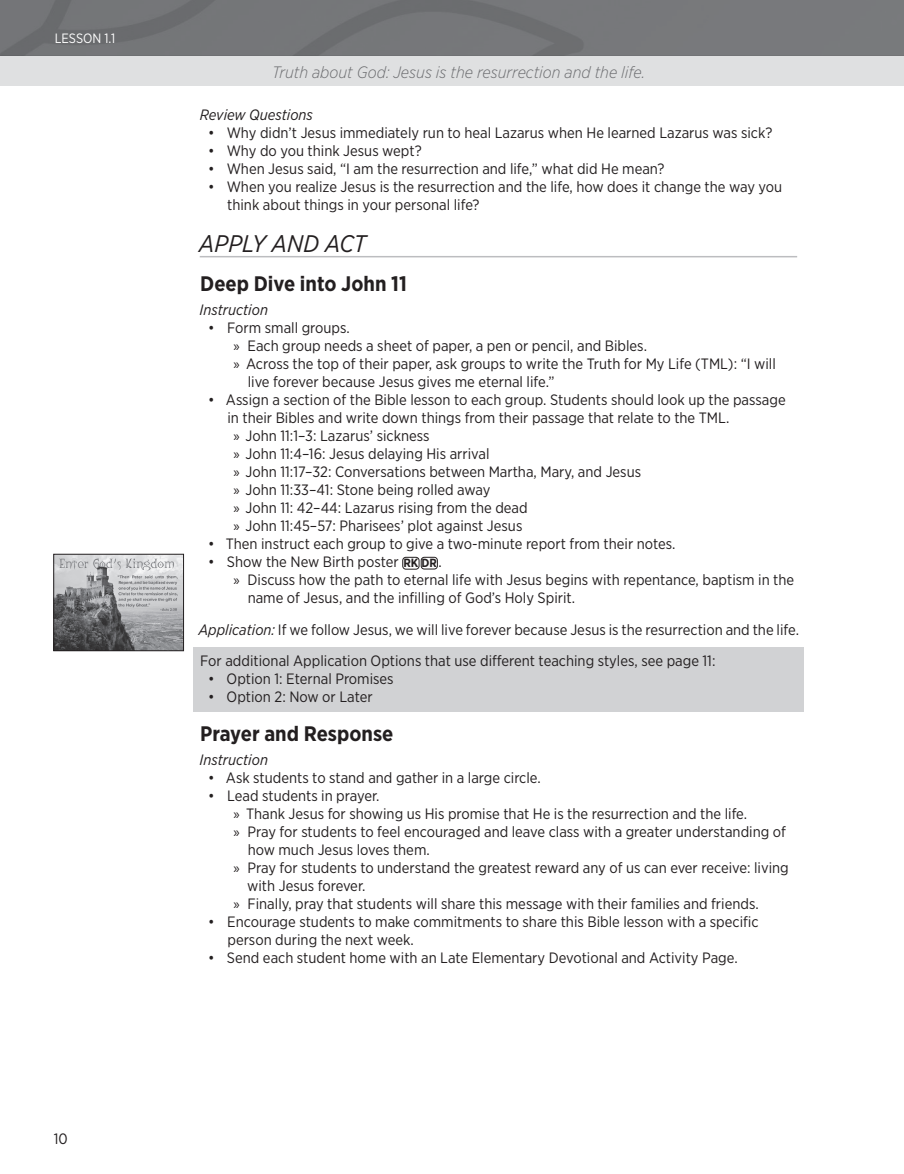
<style>
.page{position:relative;width:904px;height:1174px;background:#fff}
.page>*{position:absolute;margin:0;border:0;box-sizing:border-box;transform-origin:0 0}
.t1{font:italic 24px "Gotham Narrow";color:#231f20}
.t2{font:700 21px "Gotham Narrow";color:#231f20}
.t3{font:italic 300 16.5px "Gotham Narrow";color:#6c6d70}
.t4{font:15px/18px "Gotham Narrow";color:#231f20}
.t5{font:italic 15px "Gotham Narrow";color:#231f20}
.t6{font:13.5px "Gotham Narrow";color:#fff}
.s1{font-family:"Myriad Pro"}
.s2{font-weight:700;font-size:12px}
.s3{font-weight:700;font-size:11.85px}
.s4{font-style:italic}
</style>
<div class="page">
<hr style="left:200px;top:256px;width:597px;height:1px;background:#bcbdc0">
<div style="left:193px;top:648px;width:611px;height:28px;background:#d1d2d4"></div>
<div style="left:193px;top:666px;width:611px;height:28px;background:#d1d2d4"></div>
<div style="left:193px;top:684px;width:611px;height:28px;background:#d1d2d4"></div>
<div style="left:403px;top:557px;width:16px;height:12px;border:1px solid #231f20;border-radius:3px"></div>
<div style="left:421px;top:557px;width:17px;height:12px;border:1px solid #231f20;border-radius:3px"></div>
<img style="left:56px;top:556px;width:126px;height:93px">
<div style="left:54px;top:554px;width:130px;height:97px;border:1px solid #231f20"></div>
<div style="left:0;top:56px;width:904px;height:30px;background:#dfe0e1"></div>
<img style="left:0;top:0;width:904px;height:56px">
<p class="t6" style="left:55px;top:30px;width:16px">Lesson</p>
<p class="t6" style="left:104px;top:30px;width:12px">1.1</p>
<p class="t4" style="left:54px;top:1130px;width:15px">10</p>
<p class="t3" style="left:272px;top:62px;width:374px">Truth about God: Jesus is the resurrection and the life.</p>
<p class="t5" style="left:200px;top:106px;width:115px">Review Questions</p>
<p class="t4" style="left:208px;top:124px;width:566px">• Why didn’t Jesus immediately run to heal Lazarus when He learned Lazarus was sick?</p>
<p class="t4" style="left:208px;top:142px;width:215px">• Why do you think Jesus wept?</p>
<p class="t4" style="left:208px;top:160px;width:458px">• When Jesus said, “I am the resurrection and life,” what did He mean?</p>
<p class="t4" style="left:227px;top:178px;width:556px;text-indent:-19px">• When you realize Jesus is the resurrection and the life, how does it change the way you think about things in your personal life?</p>
<h1 class="t1" style="left:199px;top:229px;width:169px">APPLY AND ACT</h1>
<h2 class="t2" style="left:200px;top:270px;width:208px">Deep Dive into John 11</h2>
<p class="t5" style="left:200px;top:301px;width:70px">Instruction</p>
<p class="t4" style="left:208px;top:319px;width:143px">• Form small groups.</p>
<p class="t4" style="left:233px;top:337px;width:415px"><span class="s1">»</span> Each group needs a sheet of paper, a pen or pencil, and Bibles.</p>
<p class="t4" style="left:233px;top:355px;width:544px"><span class="s1">»</span> Across the top of their paper, ask groups to write the Truth for My Life (TML): “I will</p>
<p class="t4" style="left:248px;top:373px;width:308px">live forever because Jesus gives me eternal life.”</p>
<p class="t4" style="left:208px;top:391px;width:579px">• Assign a section of the Bible lesson to each group. Students should look up the passage</p>
<p class="t4" style="left:227px;top:409px;width:503px">in their Bibles and write down things from their passage that relate to the TML.</p>
<p class="t4" style="left:233px;top:427px;width:198px"><span class="s1">»</span> John 11:1–3: Lazarus’ sickness</p>
<p class="t4" style="left:233px;top:445px;width:258px"><span class="s1">»</span> John 11:4–16: Jesus delaying His arrival</p>
<p class="t4" style="left:233px;top:463px;width:409px"><span class="s1">»</span> John 11:17–32: Conversations between Martha, Mary, and Jesus</p>
<p class="t4" style="left:233px;top:481px;width:259px"><span class="s1">»</span> John 11:33–41: Stone being rolled away</p>
<p class="t4" style="left:233px;top:499px;width:296px"><span class="s1">»</span> John 11: 42–44: Lazarus rising from the dead</p>
<p class="t4" style="left:233px;top:517px;width:290px"><span class="s1">»</span> John 11:45–57: Pharisees’ plot against Jesus</p>
<p class="t4" style="left:208px;top:535px;width:469px">• Then instruct each group to give a two-minute report from their notes.</p>
<p class="t4" style="left:208px;top:553px;width:235px">• Show the New Birth poster <span class="s2">RK</span> <span class="s3">DR</span>.</p>
<p class="t4" style="left:233px;top:571px;width:562px"><span class="s1">»</span> Discuss how the path to eternal life with Jesus begins with repentance, baptism in the</p>
<p class="t4" style="left:248px;top:589px;width:329px">name of Jesus, and the infilling of God’s Holy Spirit.</p>
<p class="t4" style="left:198px;top:614px;width:602px;line-height:31.5px"><span class="s4">Application:</span> If we follow Jesus, we will live forever because Jesus is the resurrection and the life.<br>For additional Application Options that use different teaching styles, see page 11:</p>
<p class="t4" style="left:208px;top:670px;width:187px">• Option 1: Eternal Promises</p>
<p class="t4" style="left:208px;top:688px;width:166px">• Option 2: Now or Later</p>
<h2 class="t2" style="left:200px;top:720px;width:195px">Prayer and Response</h2>
<p class="t5" style="left:200px;top:751px;width:70px">Instruction</p>
<p class="t4" style="left:208px;top:769px;width:334px">• Ask students to stand and gather in a large circle.</p>
<p class="t4" style="left:208px;top:787px;width:173px">• Lead students in prayer.</p>
<p class="t4" style="left:233px;top:805px;width:515px"><span class="s1">»</span> Thank Jesus for showing us His promise that He is the resurrection and the life.</p>
<p class="t4" style="left:233px;top:823px;width:554px"><span class="s1">»</span> Pray for students to feel encouraged and leave class with a greater understanding of</p>
<p class="t4" style="left:248px;top:841px;width:184px">how much Jesus loves them.</p>
<p class="t4" style="left:233px;top:859px;width:557px"><span class="s1">»</span> Pray for students to understand the greatest reward any of us can ever receive: living</p>
<p class="t4" style="left:247px;top:877px;width:120px">with Jesus forever.</p>
<p class="t4" style="left:233px;top:895px;width:527px"><span class="s1">»</span> Finally, pray that students will share this message with their families and friends.</p>
<p class="t4" style="left:227px;top:913px;width:533px;text-indent:-19px">• Encourage students to make commitments to share this Bible lesson with a specific person during the next week.</p>
<p class="t4" style="left:208px;top:949px;width:531px">• Send each student home with an Late Elementary Devotional and Activity Page.</p>
</div>
